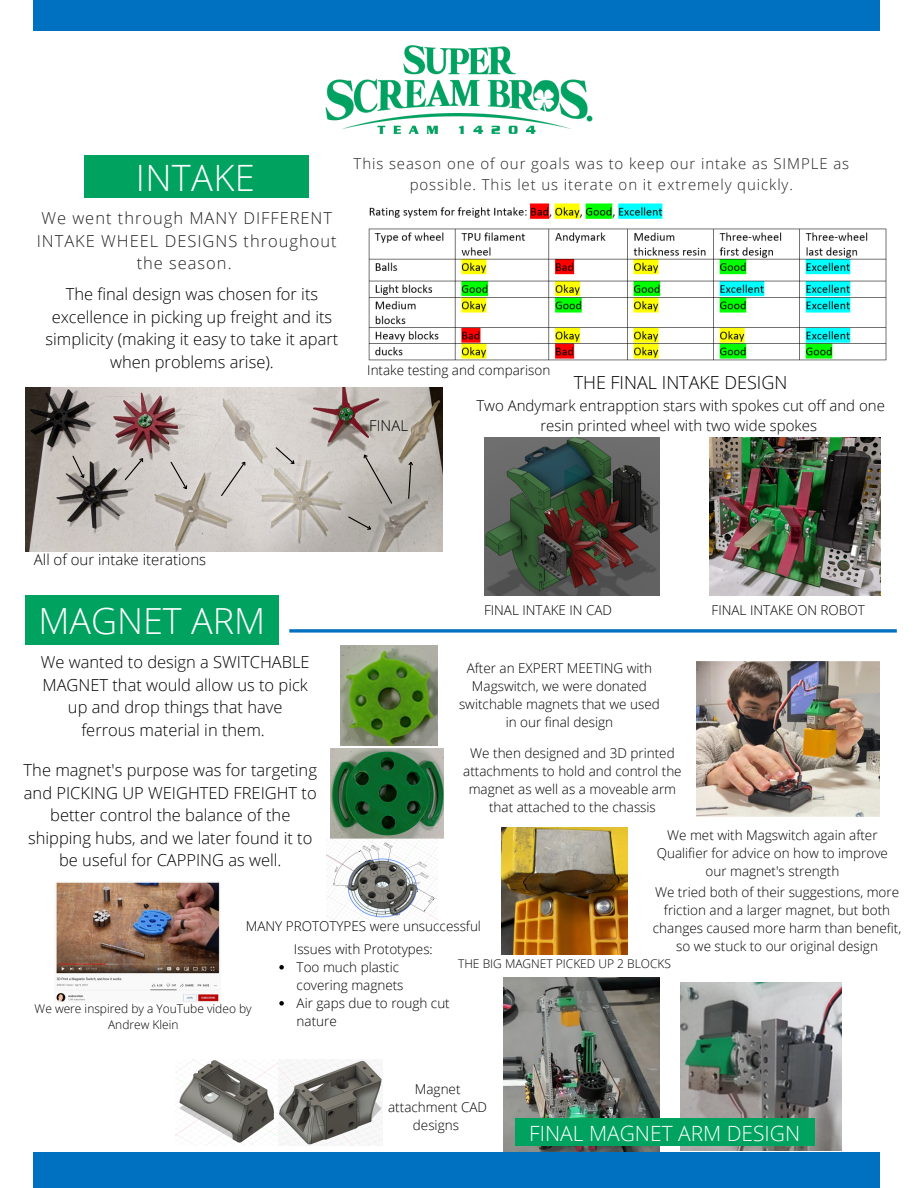
<style>
.page{position:relative;width:918px;height:1188px;background:#fff}
.page>*{position:absolute;margin:0;border:0;box-sizing:border-box;transform-origin:0 0}
.t1{font:300 36.3px "Open Sans";letter-spacing:.01em;color:#fff}
.t2{font:300 36px "Open Sans";color:#fff}
.t3{font:300 21px "Open Sans";color:#fff}
.t4{font:300 18px "Open Sans";color:#000}
.t5{font:300 16.5px/22.5px "Open Sans";color:#000;text-align:center}
.t6{font:300 16.5px/22.5px "Open Sans";letter-spacing:.06em;color:#222;text-align:center}
.t7{font:300 15px/20.2px "Open Sans";color:#000;text-align:center}
.t8{font:300 15px "Open Sans";letter-spacing:.06em;color:#222}
.t9{font:300 13.5px/18px "Open Sans";color:#000;text-align:center}
.t10{font:300 12px/16px "Open Sans";color:#000;text-align:center}
</style>
<div class="page">
<div style="left:34px;top:1153px;width:846px;height:35px;background:#0070c0"></div>
<div style="left:34px;top:0;width:846px;height:31px;background:#0070c0"></div>
<div style="left:84px;top:155px;width:225px;height:43px;background:#00a260"></div>
<img style="left:325px;top:45px;width:268px;height:89px">
<img style="left:709px;top:437px;width:171px;height:159px">
<img style="left:484px;top:437px;width:176px;height:159px">
<img style="left:25px;top:388px;width:418px;height:163px">
<div style="left:25px;top:596px;width:253px;height:48px;background:#00a260"></div>
<img style="left:56px;top:882px;width:164px;height:121px">
<img style="left:330px;top:749px;width:114px;height:90px">
<img style="left:681px;top:983px;width:161px;height:167px">
<img style="left:504px;top:978px;width:156px;height:173px">
<img style="left:175px;top:1060px;width:104px;height:85px">
<img style="left:279px;top:1060px;width:103px;height:85px">
<img style="left:326px;top:839px;width:112px;height:80px">
<img style="left:340px;top:646px;width:97px;height:100px">
<div style="left:515px;top:1118px;width:299px;height:27px;background:#00a260"></div>
<svg style="left:72px;top:455px;width:15px;height:26px"></svg>
<svg style="left:124px;top:455px;width:22px;height:26px"></svg>
<svg style="left:170px;top:461px;width:20px;height:31px"></svg>
<svg style="left:220px;top:459px;width:29px;height:38px"></svg>
<svg style="left:275px;top:446px;width:22px;height:21px"></svg>
<svg style="left:347px;top:515px;width:27px;height:18px"></svg>
<svg style="left:361px;top:452px;width:32px;height:53px;background:#b7b2ad"></svg>
<svg style="left:407px;top:460px;width:7px;height:40px"></svg>
<svg style="left:289px;top:629px;width:608px;height:4px;background:#2785c9"></svg>
<img style="left:696px;top:661px;width:184px;height:155px">
<img style="left:368px;top:203px;width:519px;height:158px">
<img style="left:502px;top:827px;width:126px;height:127px">
<svg style="left:279px;top:965px;width:5px;height:5px"></svg>
<svg style="left:279px;top:1001px;width:5px;height:5px"></svg>
<p class="t1" style="left:136px;top:152px;width:121px">INTAKE</p>
<p class="t6" style="left:37px;top:207px;width:302px">We went through MANY DIFFERENT<br>INTAKE WHEEL DESIGNS throughout the season.</p>
<p class="t5" style="left:46px;top:283px;width:294px">The final design was chosen for its excellence in picking up freight and its simplicity (making it easy to take it apart when problems arise).</p>
<p class="t8" style="left:354px;top:153px;width:497px">This season one of our goals was to keep our intake as SIMPLE as</p>
<p class="t8" style="left:410px;top:174px;width:385px">possible. This let us iterate on it extremely quickly.</p>
<p class="t9" style="left:367px;top:361px;width:185px">Intake testing and comparison</p>
<p class="t4" style="left:574px;top:370px;width:215px">THE FINAL INTAKE DESIGN</p>
<p class="t7" style="left:476px;top:395px;width:410px">Two Andymark entrapption stars with spokes cut off and one resin printed wheel with two wide spokes</p>
<p class="t7" style="left:369px;top:415px;width:40px">FINAL</p>
<p class="t7" style="left:34px;top:549px;width:174px">All of our intake iterations</p>
<p class="t9" style="left:484px;top:600px;width:130px">FINAL INTAKE IN CAD</p>
<p class="t9" style="left:712px;top:600px;width:155px">FINAL INTAKE ON ROBOT</p>
<p class="t2" style="left:39px;top:595px;width:228px">MAGNET ARM</p>
<p class="t5" style="left:41px;top:651px;width:270px">We wanted to design a SWITCHABLE<br>MAGNET that would allow us to pick up and drop things that have ferrous material in them.</p>
<p class="t5" style="left:24px;top:759px;width:295px">The magnet's purpose was for targeting and PICKING UP WEIGHTED FREIGHT to better control the balance of the shipping hubs, and we later found it to be useful for CAPPING as well.</p>
<p class="t9" style="left:459px;top:659px;width:202px">After an EXPERT MEETING with<br>Magswitch, we were donated switchable magnets that we used in our final design</p>
<p class="t9" style="left:463px;top:743px;width:220px">We then designed and 3D printed attachments to hold and control the magnet as well as a moveable arm that attached to the chassis</p>
<p class="t9" style="left:657px;top:826px;width:233px">We met with Magswitch again after<br>Qualifier for advice on how to improve our magnet's strength</p>
<p class="t9" style="left:653px;top:883px;width:250px">We tried both of their suggestions, more friction and a larger magnet, but both changes caused more harm than benefit, so we stuck to our original design</p>
<p class="t10" style="left:458px;top:955px;width:214px">THE BIG MAGNET PICKED UP 2 BLOCKS</p>
<p class="t9" style="left:246px;top:917px;width:237px">MANY PROTOTYPES were unsuccessful</p>
<p class="t9" style="left:297px;top:958px;width:108px;text-align:left">Too much plastic covering magnets</p>
<p class="t9" style="left:297px;top:994px;width:155px;text-align:left">Air gaps due to rough cut nature</p>
<p class="t9" style="left:294px;top:940px;width:140px">Issues with Prototypes:</p>
<p class="t10" style="left:35px;top:1000px;width:219px">We were inspired by a YouTube video by<br>Andrew Klein</p>
<p class="t9" style="left:388px;top:1080px;width:100px">Magnet attachment CAD designs</p>
<p class="t3" style="left:529px;top:1119px;width:272px">FINAL MAGNET ARM DESIGN</p>
</div>
